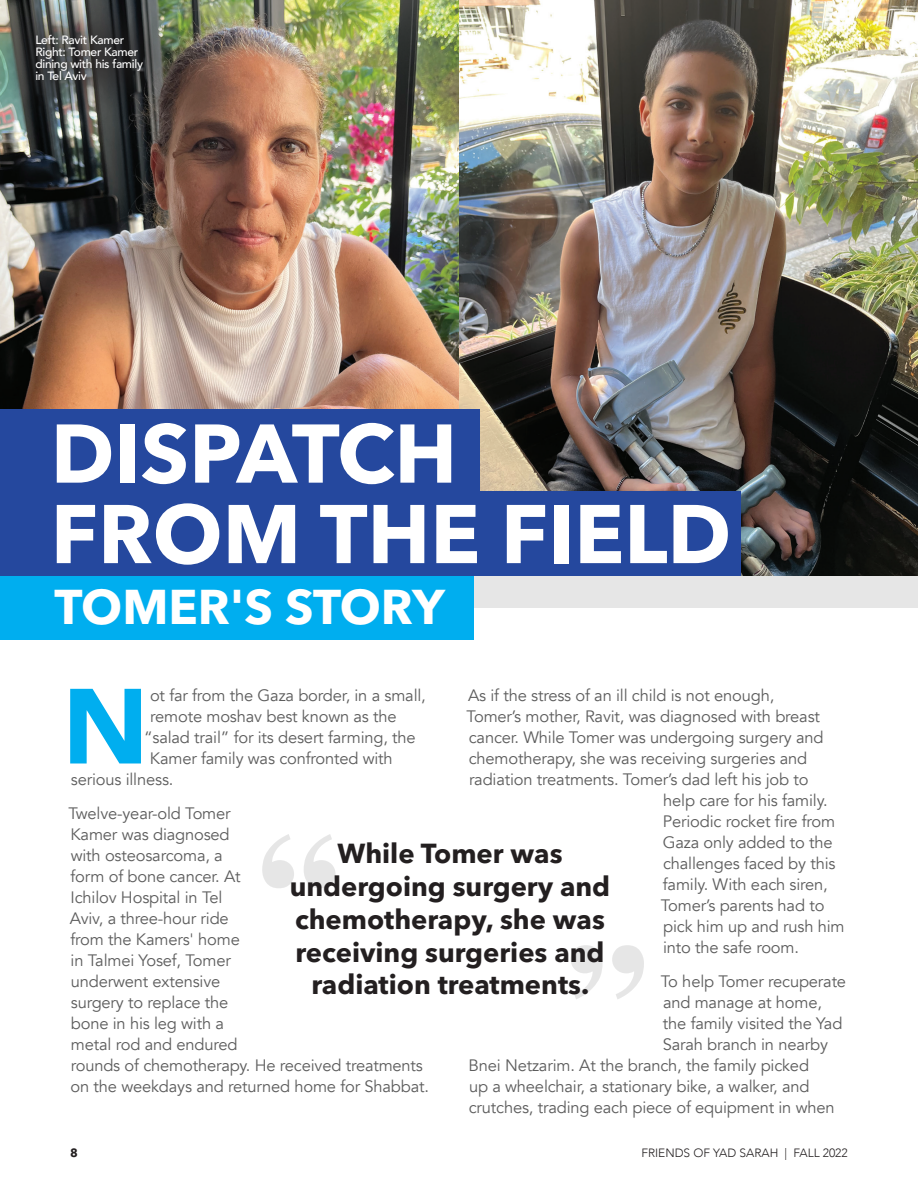
<style>
.page{position:relative;width:918px;height:1188px;background:#fff}
.page>*{position:absolute;margin:0;border:0;box-sizing:border-box;transform-origin:0 0}
.t1{font:900 105.45px "Avenir";color:#00aeef}
.t2{font:700 82.2px "Avenir Next LT Pro";color:#fff}
.t3{font:700 48.3px "Avenir Next LT Pro";letter-spacing:-.005em;color:#fff}
.t4{font:700 27.3px/32.7px "Avenir Next LT Pro";color:#231f20;text-align:center}
.t5{font:16.5px/21px "Avenir";letter-spacing:-.01em;color:#5d5d5d}
.t6{font:500 12px/12px "Avenir";letter-spacing:-.025em;color:#fff}
.t7{font:300 12px "Avenir";color:#231f20}
.t8{font:700 12px "Avenir Next LT Pro";color:#231f20}
</style>
<div class="page">
<img style="left:459px;top:0;width:459px;height:576px">
<img style="left:0;top:0;width:459px;height:409px">
<div style="left:0;top:409px;width:480px;height:85px;background:#25489e"></div>
<div style="left:0;top:491px;width:741px;height:85px;background:#25489e"></div>
<svg style="left:262px;top:834px;width:74px;height:54px"></svg>
<svg style="left:571px;top:945px;width:73px;height:54px"></svg>
<div style="left:260px;top:576px;width:658px;height:31px;background:#e6e6e6"></div>
<div style="left:0;top:576px;width:473px;height:63px;background:#00aeef"></div>
<div style="left:0;top:0;width:191px;height:131px;background:#231f20;opacity:.75"></div>
<p class="t6" style="left:35px;top:34px;width:90px">Left: Ravit Kamer</p>
<p class="t6" style="left:35px;top:46px;width:109px">Right: Tomer Kamer dining with his family in Tel Aviv</p>
<p class="t2" style="left:51px;top:404px;width:408px">DISPATCH</p>
<p class="t2" style="left:51px;top:484px;width:682px">FROM THE FIELD</p>
<p class="t3" style="left:55px;top:578px;width:392px">TOMER'S STORY</p>
<p class="t5" style="left:468px;top:685px;width:308px">As if the stress of an ill child is not enough,</p>
<p class="t5" style="left:467px;top:706px;width:355px">Tomer’s mother, Ravit, was diagnosed with breast</p>
<p class="t5" style="left:469px;top:727px;width:356px">cancer. While Tomer was undergoing surgery and</p>
<p class="t5" style="left:469px;top:748px;width:340px">chemotherapy, she was receiving surgeries and</p>
<p class="t5" style="left:469px;top:769px;width:341px">radiation treatments. Tomer’s dad left his job to</p>
<p class="t5" style="left:663px;top:790px;width:166px">help care for his family.</p>
<p class="t5" style="left:663px;top:811px;width:174px">Periodic rocket fire from</p>
<p class="t5" style="left:663px;top:832px;width:171px">Gaza only added to the</p>
<p class="t5" style="left:663px;top:853px;width:174px">challenges faced by this</p>
<p class="t5" style="left:663px;top:874px;width:166px">family. With each siren,</p>
<p class="t5" style="left:661px;top:895px;width:165px">Tomer’s parents had to</p>
<p class="t5" style="left:663px;top:916px;width:183px">pick him up and rush him</p>
<p class="t5" style="left:663px;top:937px;width:138px">into the safe room.</p>
<p class="t5" style="left:661px;top:971px;width:187px">To help Tomer recuperate</p>
<p class="t5" style="left:663px;top:992px;width:161px">and manage at home,</p>
<p class="t5" style="left:663px;top:1013px;width:181px">the family visited the Yad</p>
<p class="t5" style="left:663px;top:1034px;width:167px">Sarah branch in nearby</p>
<p class="t5" style="left:469px;top:1055px;width:342px">Bnei Netzarim. At the branch, the family picked</p>
<p class="t5" style="left:469px;top:1076px;width:342px">up a wheelchair, a stationary bike, a walker, and</p>
<p class="t5" style="left:469px;top:1097px;width:367px">crutches, trading each piece of equipment in when</p>
<p class="t1" style="left:63px;top:636px;width:87px">N</p>
<p class="t5" style="left:150px;top:685px;width:277px">ot far from the Gaza border, in a small,</p>
<p class="t5" style="left:150px;top:706px;width:248px">remote moshav best known as the</p>
<p class="t5" style="left:144px;top:727px;width:273px">“salad trail” for its desert farming, the</p>
<p class="t5" style="left:150px;top:748px;width:244px">Kamer family was confronted with</p>
<p class="t5" style="left:71px;top:769px;width:104px">serious illness.</p>
<p class="t5" style="left:68px;top:803px;width:362px">Twelve-year-old Tomer<br>Kamer was diagnosed<br>with osteosarcoma, a<br>form of bone cancer. At<br>Ichilov Hospital in Tel<br>Aviv, a three-hour ride<br>from the Kamers' home<br>in Talmei Yosef, Tomer<br>underwent extensive<br>surgery to replace the<br>bone in his leg with a<br>metal rod and endured<br>rounds of chemotherapy. He received treatments on the weekdays and returned home for Shabbat.</p>
<p class="t4" style="left:290px;top:837px;width:322px">While Tomer was undergoing surgery and chemotherapy, she was receiving surgeries and radiation treatments.</p>
<p class="t8" style="left:70px;top:1145px;width:9px">8</p>
<p class="t7" style="left:641px;top:1146px;width:208px">FRIENDS OF YAD SARAH | FALL 2022</p>
</div>
